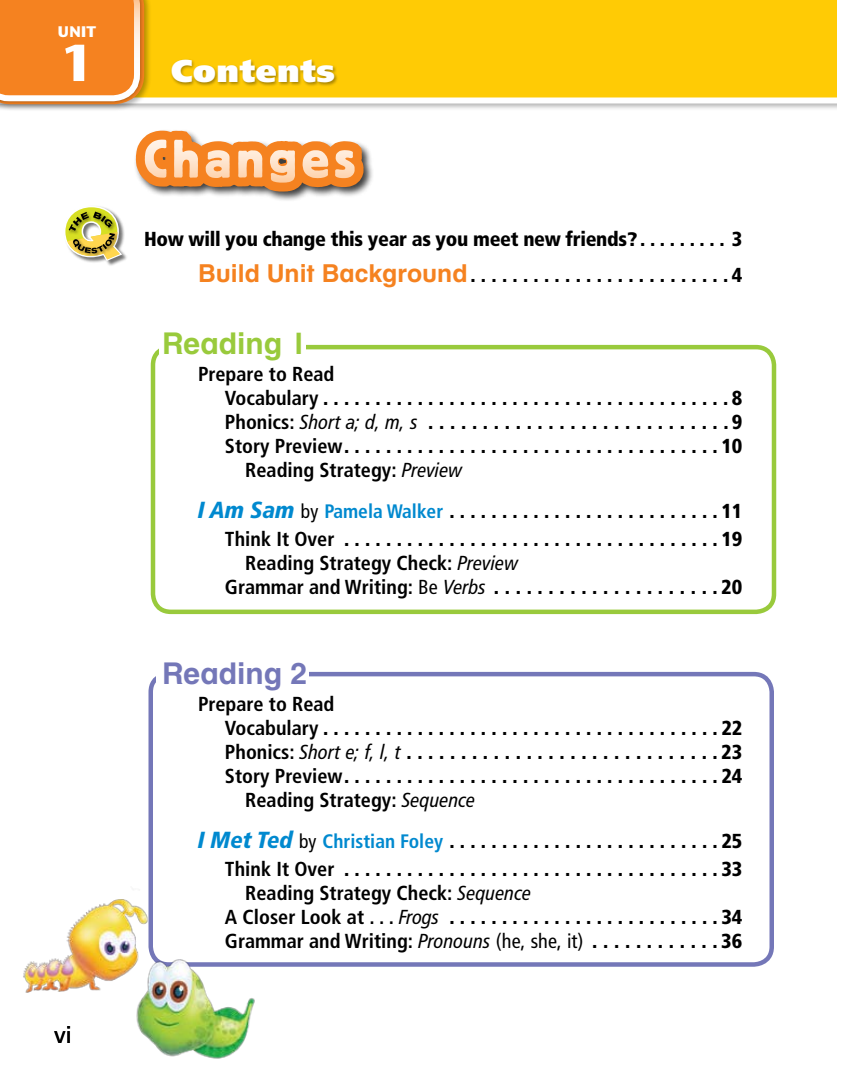
<style>
.page{position:relative;width:864px;height:1080px;background:#fff}
.page>*{position:absolute;margin:0;border:0;box-sizing:border-box;transform-origin:0 0}
.t1{font:53.4px "Block BE";letter-spacing:.09em;color:#fff}
.t2{font:700 51px "Stone Sans Std";color:#fff}
.t3{font:900 31.5px "Frutiger LT Std";letter-spacing:.02em;color:#fff;scale:1.05 1}
.t4{font:700 30px "Helvetica Textbook";color:#99ca3c}
.t5{font:700 30px "Helvetica Textbook";color:#7477b8}
.t6{font:23.25px "Frutiger LT Std";color:#000}
.t7{font:900 condensed 20.25px/28.5px "Frutiger LT Std";letter-spacing:-.015em;color:#000;text-align:right}
.t8{font:700 condensed 20.25px/24px "Frutiger LT Std";color:#000}
.t9{font:700 15.3px "Stone Sans Std";color:#fff}
.s1{font-stretch:normal;font-size:19.5px}
.s2{font-family:"Helvetica Textbook";font-weight:700;font-stretch:normal;font-size:24.75px;color:#f58220}
.s3{font-weight:700}
.s4{font-family:"Frutiger LT Pro";font-weight:400;font-style:italic}
.s5{font-family:"Frutiger LT Pro";font-style:italic;font-size:23.25px;color:#0089cf}
.s6{font-weight:400;font-size:19.5px}
.s7{font-weight:700;font-size:19.5px;color:#0089cf}
.s8{font-weight:400}
.s9{font-weight:900}
</style>
<div class="page">
<div style="left:0;top:0;width:864px;height:111px;background:#000;opacity:.3"></div>
<div style="left:376px;top:0;width:461px;height:104px;background:#ffcb05"></div>
<div style="left:151px;top:345px;width:625px;height:269px;border:4px solid #99ca3c;border-radius:18px"></div>
<div style="left:148px;top:672px;width:626px;height:295px;border:4px solid #7477b8;border-radius:18px"></div>
<div style="left:157px;top:654px;width:152px;height:36px;background:#fff"></div>
<img style="left:23px;top:884px;width:126px;height:109px">
<img style="left:127px;top:956px;width:133px;height:103px">
<svg style="left:0;top:0;width:376px;height:490px"></svg>
<div style="left:837px;top:0;width:27px;height:1080px;background:#fff"></div>
<p class="t9" style="left:58px;top:22px;width:40px">UNIT</p>
<h2 class="t2" style="left:61px;top:33px;width:34px">1</h2>
<p class="t6" style="left:54px;top:1022px;width:20px">vi</p>
<h3 class="t3" style="left:171px;top:52px;width:158px">Contents</h3>
<h1 class="t1" style="left:144px;top:129px;width:213px">Changes</h1>
<p class="t7" style="left:144px;top:221px;width:600px;line-height:36px">How will you change this year as you meet new friends<span class="s1">?</span> . . . . . . . . . 3<br><span class="s2">Build Unit Background</span> . . . . . . . . . . . . . . . . . . . . . . . . 4</p>
<h3 class="t4" style="left:162px;top:325px;width:147px">Reading 1</h3>
<p class="t8" style="left:198px;top:362px;width:138px">Prepare to Read</p>
<p class="t7" style="left:225px;top:384px;width:519px"><span class="s3">Vocabulary</span> . . . . . . . . . . . . . . . . . . . . . . . . . . . . . . . . . . . . . . 8</p>
<p class="t7" style="left:225px;top:408px;width:519px"><span class="s3">Phonics:</span> <span class="s4">Short a; d, m, s</span> . . . . . . . . . . . . . . . . . . . . . . . . . . . 9</p>
<p class="t7" style="left:225px;top:432px;width:519px"><span class="s3">Story Preview</span> . . . . . . . . . . . . . . . . . . . . . . . . . . . . . . . . . . . 10</p>
<p class="t8" style="left:245px;top:458px;width:219px">Reading Strategy: <span class="s4">Preview</span></p>
<p class="t7" style="left:198px;top:496px;width:546px"><span class="s5">I Am Sam</span> <span class="s6">by</span> <span class="s7">Pamela Walker</span> . . . . . . . . . . . . . . . . . . . . . . . . . 11<br><span class="s3">Think It Over</span> . . . . . . . . . . . . . . . . . . . . . . . . . . . . . . . . . . . 19</p>
<p class="t8" style="left:225px;top:551px;width:519px;text-indent:20px">Reading Strategy Check: <span class="s4">Preview<br></span>Grammar and Writing: <span class="s8">Be</span> <span class="s4">Verbs</span> <span class="s9">. . . . . . . . . . . . . . . . . . . . 20</span></p>
<h3 class="t5" style="left:162px;top:655px;width:147px">Reading 2</h3>
<p class="t8" style="left:198px;top:692px;width:138px">Prepare to Read</p>
<p class="t7" style="left:225px;top:714px;width:519px"><span class="s3">Vocabulary</span> . . . . . . . . . . . . . . . . . . . . . . . . . . . . . . . . . . . . . 22</p>
<p class="t7" style="left:225px;top:738px;width:519px"><span class="s3">Phonics:</span> <span class="s4">Short e; f, l, t</span> . . . . . . . . . . . . . . . . . . . . . . . . . . . . 23</p>
<p class="t7" style="left:225px;top:762px;width:519px"><span class="s3">Story Preview</span> . . . . . . . . . . . . . . . . . . . . . . . . . . . . . . . . . . . 24</p>
<p class="t8" style="left:245px;top:788px;width:231px">Reading Strategy: <span class="s4">Sequence</span></p>
<p class="t7" style="left:198px;top:826px;width:546px"><span class="s5">I Met Ted</span> <span class="s6">by</span> <span class="s7">Christian Foley</span> . . . . . . . . . . . . . . . . . . . . . . . . . 25<br><span class="s3">Think It Over</span> . . . . . . . . . . . . . . . . . . . . . . . . . . . . . . . . . . . 33</p>
<p class="t8" style="left:225px;top:881px;width:519px;text-indent:20px">Reading Strategy Check: <span class="s4">Sequence<br></span>A Closer Look at . . . <span class="s4">Frogs</span> <span class="s9">. . . . . . . . . . . . . . . . . . . . . . . . . 34<br></span>Grammar and Writing: <span class="s4">Pronouns</span> <span class="s8">(he, she, it)</span> <span class="s9">. . . . . . . . . . . 36</span></p>
</div>
